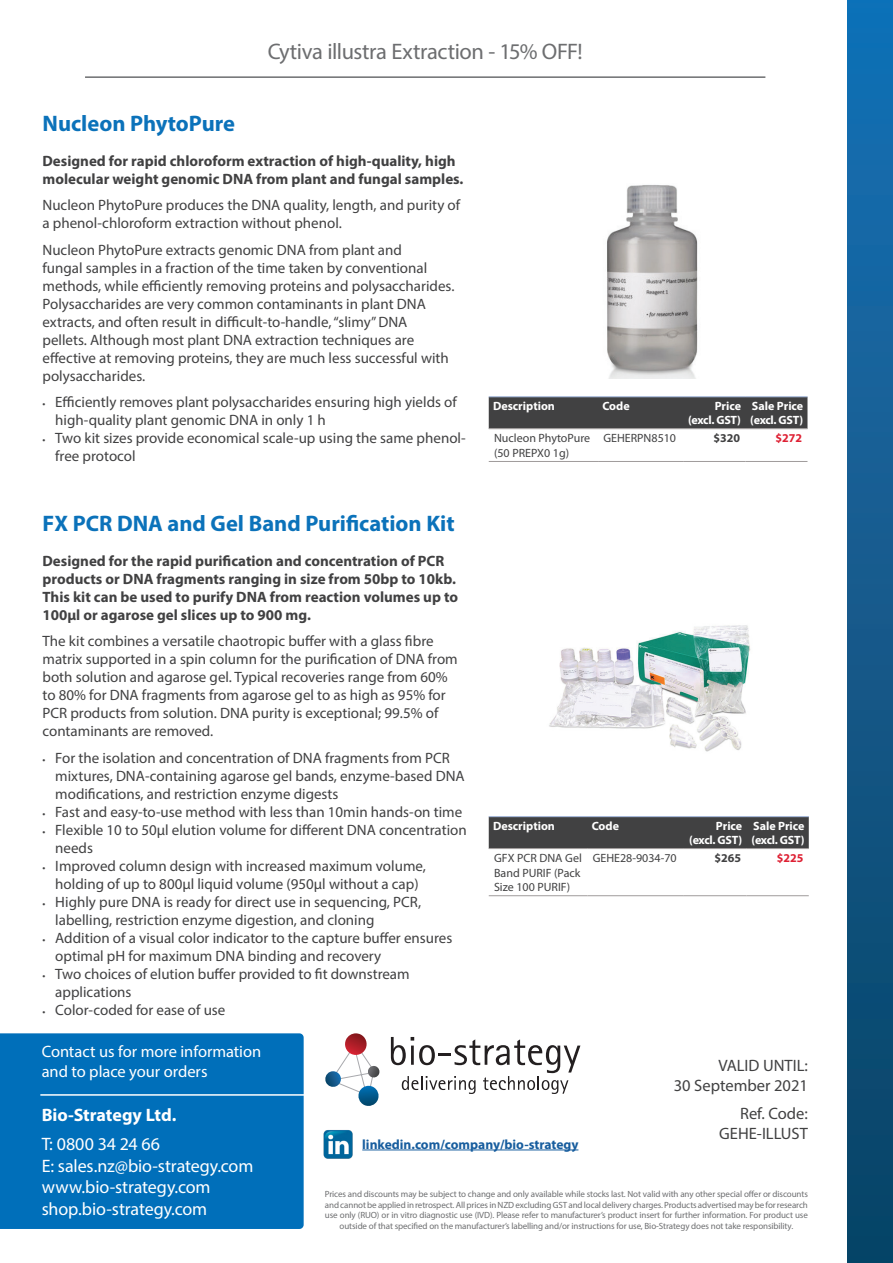
<style>
.page{position:relative;width:893px;height:1263px;background:#fff}
.page>*{position:absolute;margin:0;border:0;box-sizing:border-box;transform-origin:0 0}
.Sub-header_Blue{font:700 22.5px "Myriad Pro";color:#0b72ba}
.Second_page_header{font:22.5px "Myriad Pro";letter-spacing:-.02em;color:#6d6e70}
.footer_left{font:18px/21.3px "Myriad Pro";letter-spacing:-.005em;color:#fff}
.footer_left-2{font:700 18px "Myriad Pro";color:#fff}
.tagline_header{font:16.5px/19.8px "Myriad Pro";letter-spacing:-.005em;color:#fff}
.Valid___Ref{font:16.5px/19.8px "Myriad Pro";color:#414142;text-align:right}
.Body_Text{font:15px/18px "Myriad Pro";color:#414142}
.Sub_header_bold{font:700 15px/18px "Myriad Pro";color:#414142}
.LinkedIn{font:700 13.5px "Myriad Pro";color:#175d9e}
.Table_Content_Left{font:12px/14.4px "Myriad Pro";color:#414142}
.Table_Header_right{font:700 12px/14.4px "Myriad Pro";letter-spacing:-.01em;color:#fff;text-align:right}
.Table_Header_Left{font:700 12px "Myriad Pro";color:#fff}
.List_Price{font:700 12px "Myriad Pro";color:#414142}
.Sale_Price_ex_GST{font:700 12px "Myriad Pro";color:#de2134}
.T_C_s_back_page{font:9px/10.8px "Myriad Pro";letter-spacing:-.01em;color:#6d6e70;text-align:center}
.s1{font-size:10.5px}
</style>
<div class="page">
<div style="left:0;top:1033px;width:304px;height:196px;background:#006fba"></div>
<hr style="left:40px;top:1094px;width:273px;height:2px;background:#fff">
<div style="left:847px;top:0;width:46px;height:1263px;background:linear-gradient(to bottom,#1870b5,#0b4364)"></div>
<hr style="left:362px;top:1149px;width:216px;height:1px;background:#175d9e">
<img style="left:323px;top:1130px;width:30px;height:29px">
<svg style="left:391px;top:1037px;width:189px;height:57px"></svg>
<svg style="left:325px;top:1033px;width:55px;height:73px"></svg>
<hr style="left:85px;top:76px;width:680px;height:2px;background:#6d6e70">
<div style="left:489px;top:397px;width:318px;height:33px;background:#414142"></div>
<hr style="left:489px;top:396px;width:109px;height:1px;background:#a2b7de">
<hr style="left:598px;top:396px;width:85px;height:1px;background:#a2b7de">
<hr style="left:683px;top:396px;width:62px;height:1px;background:#a2b7de">
<hr style="left:745px;top:396px;width:62px;height:1px;background:#a2b7de">
<hr style="left:489px;top:428px;width:109px;height:1px;background:#9f9b9b">
<hr style="left:598px;top:428px;width:85px;height:1px;background:#9f9b9b">
<hr style="left:683px;top:428px;width:62px;height:1px;background:#9f9b9b">
<hr style="left:745px;top:428px;width:62px;height:1px;background:#9f9b9b">
<hr style="left:489px;top:461px;width:109px;height:1px;background:#9f9b9b">
<hr style="left:598px;top:461px;width:85px;height:1px;background:#9f9b9b">
<hr style="left:683px;top:461px;width:62px;height:1px;background:#9f9b9b">
<hr style="left:745px;top:461px;width:62px;height:1px;background:#9f9b9b">
<img style="left:607px;top:185px;width:91px;height:193px">
<img style="left:549px;top:625px;width:202px;height:127px">
<div style="left:489px;top:817px;width:320px;height:31px;background:#414142"></div>
<hr style="left:489px;top:816px;width:98px;height:1px;background:#a2b7de">
<hr style="left:587px;top:816px;width:96px;height:1px;background:#a2b7de">
<hr style="left:683px;top:816px;width:63px;height:1px;background:#a2b7de">
<hr style="left:746px;top:816px;width:63px;height:1px;background:#a2b7de">
<hr style="left:489px;top:848px;width:98px;height:1px;background:#9f9b9b">
<hr style="left:587px;top:848px;width:96px;height:1px;background:#9f9b9b">
<hr style="left:683px;top:848px;width:63px;height:1px;background:#9f9b9b">
<hr style="left:746px;top:848px;width:63px;height:1px;background:#9f9b9b">
<hr style="left:489px;top:895px;width:98px;height:1px;background:#9f9b9b">
<hr style="left:587px;top:895px;width:96px;height:1px;background:#9f9b9b">
<hr style="left:683px;top:895px;width:63px;height:1px;background:#9f9b9b">
<hr style="left:746px;top:895px;width:63px;height:1px;background:#9f9b9b">
<p class="Second_page_header" style="left:268px;top:38px;width:316px">Cytiva illustra Extraction - 15% OFF!</p>
<p class="Sub-header_Blue" style="left:43px;top:108px;width:194px">Nucleon PhytoPure</p>
<p class="Sub_header_bold" style="left:43px;top:151px;width:422px">Designed for rapid chloroform extraction of high-quality, high molecular weight genomic DNA from plant and fungal samples.</p>
<p class="Body_Text" style="left:43px;top:196px;width:419px">Nucleon PhytoPure produces the DNA quality, length, and purity of a phenol-chloroform extraction without phenol.</p>
<p class="Body_Text" style="left:43px;top:240px;width:413px">Nucleon PhytoPure extracts genomic DNA from plant and<br>fungal samples in a fraction of the time taken by conventional methods, while efficiently removing proteins and polysaccharides.<br>Polysaccharides are very common contaminants in plant DNA extracts, and often result in difficult-to-handle, “slimy” DNA pellets. Although most plant DNA extraction techniques are effective at removing proteins, they are much less successful with polysaccharides.</p>
<p class="Body_Text" style="left:55px;top:393px;width:403px;text-indent:-13px"><span class="s1">•</span> Efficiently removes plant polysaccharides ensuring high yields of high-quality plant genomic DNA in only 1 h</p>
<p class="Body_Text" style="left:55px;top:429px;width:412px;text-indent:-13px"><span class="s1">•</span> Two kit sizes provide economical scale-up using the same phenol&shy;free protocol</p>
<p class="Sub-header_Blue" style="left:43px;top:509px;width:414px">FX PCR DNA and Gel Band Purification Kit</p>
<p class="Sub_header_bold" style="left:43px;top:551px;width:417px">Designed for the rapid purification and concentration of PCR products or DNA fragments ranging in size from 50bp to 10kb.<br>This kit can be used to purify DNA from reaction volumes up to 100μl or agarose gel slices up to 900 mg.</p>
<p class="Body_Text" style="left:43px;top:632px;width:417px">The kit combines a versatile chaotropic buffer with a glass fibre matrix supported in a spin column for the purification of DNA from both solution and agarose gel. Typical recoveries range from 60% to 80% for DNA fragments from agarose gel to as high as 95% for PCR products from solution. DNA purity is exceptional; 99.5% of contaminants are removed.</p>
<p class="Body_Text" style="left:55px;top:749px;width:411px;text-indent:-13px"><span class="s1">•</span> For the isolation and concentration of DNA fragments from PCR mixtures, DNA-containing agarose gel bands, enzyme-based DNA modifications, and restriction enzyme digests</p>
<p class="Body_Text" style="left:43px;top:803px;width:421px"><span class="s1">•</span> Fast and easy-to-use method with less than 10min hands-on time</p>
<p class="Body_Text" style="left:55px;top:821px;width:413px;text-indent:-13px"><span class="s1">•</span> Flexible 10 to 50μl elution volume for different DNA concentration needs</p>
<p class="Body_Text" style="left:43px;top:857px;width:385px;text-align:center"><span class="s1">•</span> Improved column design with increased maximum volume, holding of up to 800μl liquid volume (950μl without a cap)</p>
<p class="Body_Text" style="left:55px;top:893px;width:367px;text-indent:-13px"><span class="s1">•</span> Highly pure DNA is ready for direct use in sequencing, PCR, labelling, restriction enzyme digestion, and cloning</p>
<p class="Body_Text" style="left:55px;top:929px;width:398px;text-indent:-13px"><span class="s1">•</span> Addition of a visual color indicator to the capture buffer ensures optimal pH for maximum DNA binding and recovery</p>
<p class="Body_Text" style="left:55px;top:965px;width:356px;text-indent:-13px"><span class="s1">•</span> Two choices of elution buffer provided to fit downstream applications</p>
<p class="Body_Text" style="left:43px;top:1001px;width:184px"><span class="s1">•</span> Color-coded for ease of use</p>
<p class="Table_Header_Left" style="left:493px;top:398px;width:63px">Description</p>
<p class="Table_Header_Left" style="left:602px;top:398px;width:29px">Code</p>
<p class="Table_Header_right" style="left:688px;top:398px;width:55px">Price (excl. GST)</p>
<p class="Table_Header_right" style="left:750px;top:398px;width:55px;text-align:left">Sale Price (excl. GST)</p>
<p class="Table_Content_Left" style="left:494px;top:431px;width:98px">Nucleon PhytoPure (50 PREPX0 1g)</p>
<p class="Table_Content_Left" style="left:603px;top:431px;width:74px">GEHERPN8510</p>
<p class="List_Price" style="left:713px;top:430px;width:28px">$320</p>
<p class="Sale_Price_ex_GST" style="left:775px;top:430px;width:28px">$272</p>
<p class="Table_Header_Left" style="left:493px;top:818px;width:63px">Description</p>
<p class="Table_Header_Left" style="left:592px;top:818px;width:29px">Code</p>
<p class="Table_Header_right" style="left:689px;top:818px;width:55px">Price (excl. GST)</p>
<p class="Table_Header_right" style="left:751px;top:818px;width:55px;text-align:left">Sale Price (excl. GST)</p>
<p class="Table_Content_Left" style="left:494px;top:851px;width:89px;text-align:justify">GFX PCR DNA Gel Band PURIF (Pack Size 100 PURIF)</p>
<p class="Table_Content_Left" style="left:593px;top:851px;width:85px">GEHE28-9034-70</p>
<p class="List_Price" style="left:714px;top:850px;width:28px">$265</p>
<p class="Sale_Price_ex_GST" style="left:777px;top:850px;width:28px">$225</p>
<p class="tagline_header" style="left:42px;top:1042px;width:221px">Contact us for more information and to place your orders</p>
<p class="Valid___Ref" style="left:718px;top:1055px;width:91px">VALID UNTIL:</p>
<p class="Valid___Ref" style="left:674px;top:1075px;width:136px">30 September 2021</p>
<p class="Valid___Ref" style="left:719px;top:1103px;width:90px">Ref. Code:<br>GEHE-ILLUST</p>
<p class="footer_left-2" style="left:42px;top:1103px;width:136px">Bio-Strategy Ltd.</p>
<p class="footer_left" style="left:42px;top:1133px;width:213px">T: 0800 34 24 66<br>E: sales.nz@bio-strategy.com www.bio-strategy.com</p>
<p class="footer_left" style="left:42px;top:1197px;width:167px">shop.bio-strategy.com</p>
<p class="T_C_s_back_page" style="left:325px;top:1188px;width:485px">Prices and discounts may be subject to change and only available while stocks last. Not valid with any other special offer or discounts and cannot be applied in retrospect. All prices in NZD excluding GST and local delivery charges. Products advertised may be for research use only (RUO) or in vitro diagnostic use (IVD). Please refer to manufacturer’s product insert for further information. For product use outside of that specified on the manufacturer’s labelling and/or instructions for use, Bio-Strategy does not take responsibility.</p>
<p class="LinkedIn" style="left:362px;top:1135px;width:218px">linkedin.com/company/bio-strategy</p>
</div>
